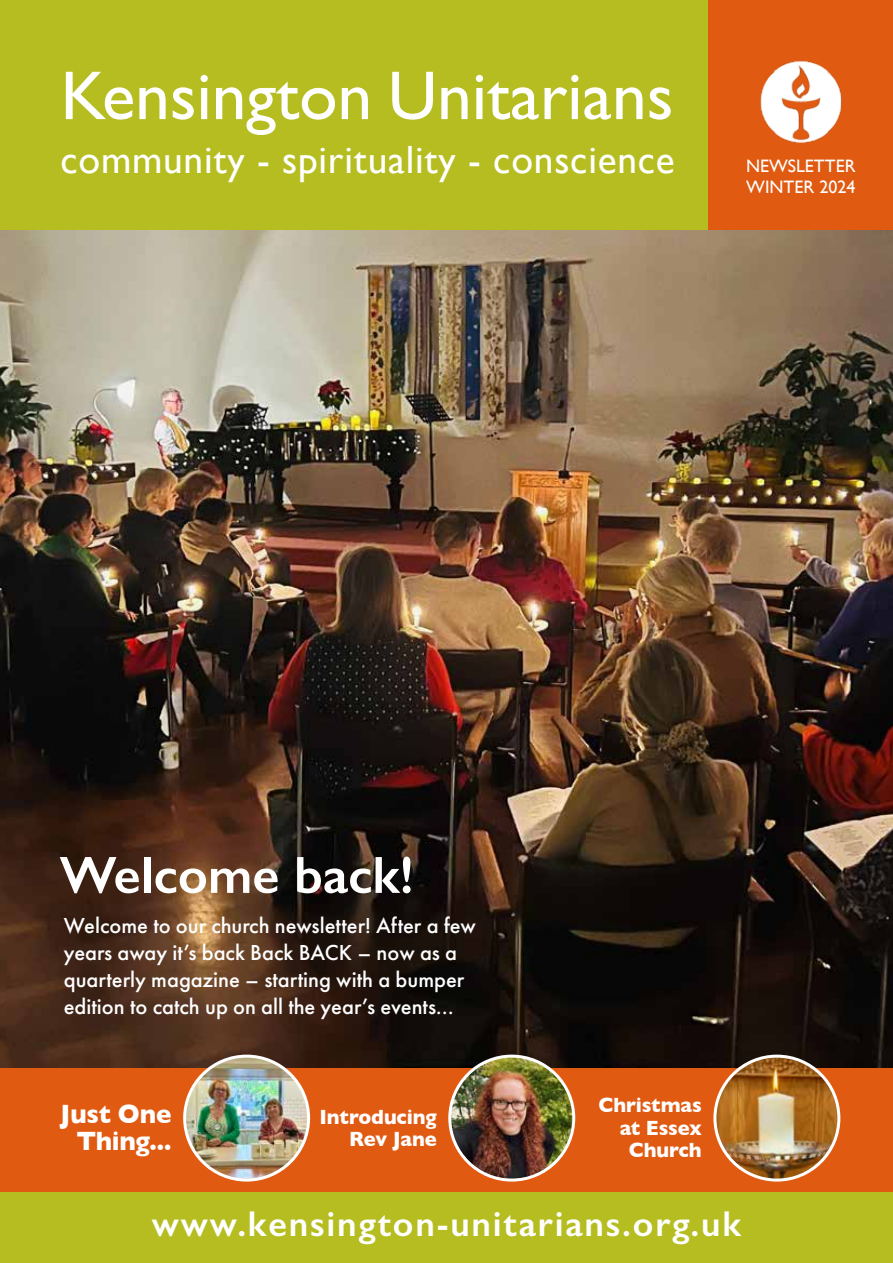
<style>
.page{position:relative;width:893px;height:1263px;background:#fff}
.page>*{position:absolute;margin:0;border:0;box-sizing:border-box;transform-origin:0 0}
.t1{font:69.45px "Gill Sans";color:#fff}
.t2{font:600 52.5px "Gill Sans";color:#fff}
.t3{font:39.45px "Gill Sans";letter-spacing:.02em;color:#fff}
.t4{font:600 36px "Gill Sans";letter-spacing:.05em;color:#fff}
.t5{font:700 27px/27px "Gill Sans";letter-spacing:-.01em;color:#fff;text-align:center;scale:.96 1}
.t6{font:500 22.5px/27px "Futura PT";color:#fff}
.t7{font:700 21px/22.5px "Gill Sans";letter-spacing:-.005em;color:#fff;text-align:right;scale:.96 1}
.t8{font:18px/21px "Gill Sans";color:#fff}
</style>
<div class="page">
<div style="left:0;top:1067px;width:893px;height:126px;background:#e15a11"></div>
<div style="left:0;top:1193px;width:893px;height:70px;background:#b5bd20"></div>
<img style="left:0;top:230px;width:893px;height:837px">
<img style="left:185px;top:1056px;width:124px;height:124px;border-radius:62px">
<div style="left:183px;top:1054px;width:127px;height:127px;border:3px solid #fff;border-radius:50%"></div>
<img style="left:450px;top:1056px;width:124px;height:123px">
<div style="left:448px;top:1054px;width:127px;height:127px;border:3px solid #fff;border-radius:50%"></div>
<img style="left:715px;top:1056px;width:124px;height:124px;border-radius:62px">
<div style="left:713px;top:1054px;width:127px;height:127px;border:3px solid #fff;border-radius:50%"></div>
<div style="left:0;top:0;width:709px;height:230px;background:#b5bd20"></div>
<div style="left:709px;top:0;width:184px;height:230px;background:#e15a11"></div>
<img style="left:760px;top:60px;width:82px;height:83px">
<h1 class="t1" style="left:61px;top:55px;width:614px">Kensington Unitarians</h1>
<h3 class="t3" style="left:61px;top:136px;width:616px">community - spirituality - conscience</h3>
<p class="t8" style="left:746px;top:156px;width:111px">NEWSLETTER<br>WINTER 2024</p>
<h2 class="t2" style="left:60px;top:843px;width:356px">Welcome back!</h2>
<p class="t6" style="left:64px;top:912px;width:414px">Welcome to our church newsletter! After a few years away it’s back Back BACK – now as a quarterly magazine – starting with a bumper edition to catch up on all the year’s events...</p>
<p class="t5" style="left:60px;top:1100px;width:117px">Just One<br>Thing...</p>
<p class="t7" style="left:319px;top:1105px;width:123px">Introducing<br>Rev Jane</p>
<p class="t7" style="left:598px;top:1093px;width:109px">Christmas at Essex<br>Church</p>
<h3 class="t4" style="left:152px;top:1202px;width:591px">www.kensington-unitarians.org.uk</h3>
</div>
